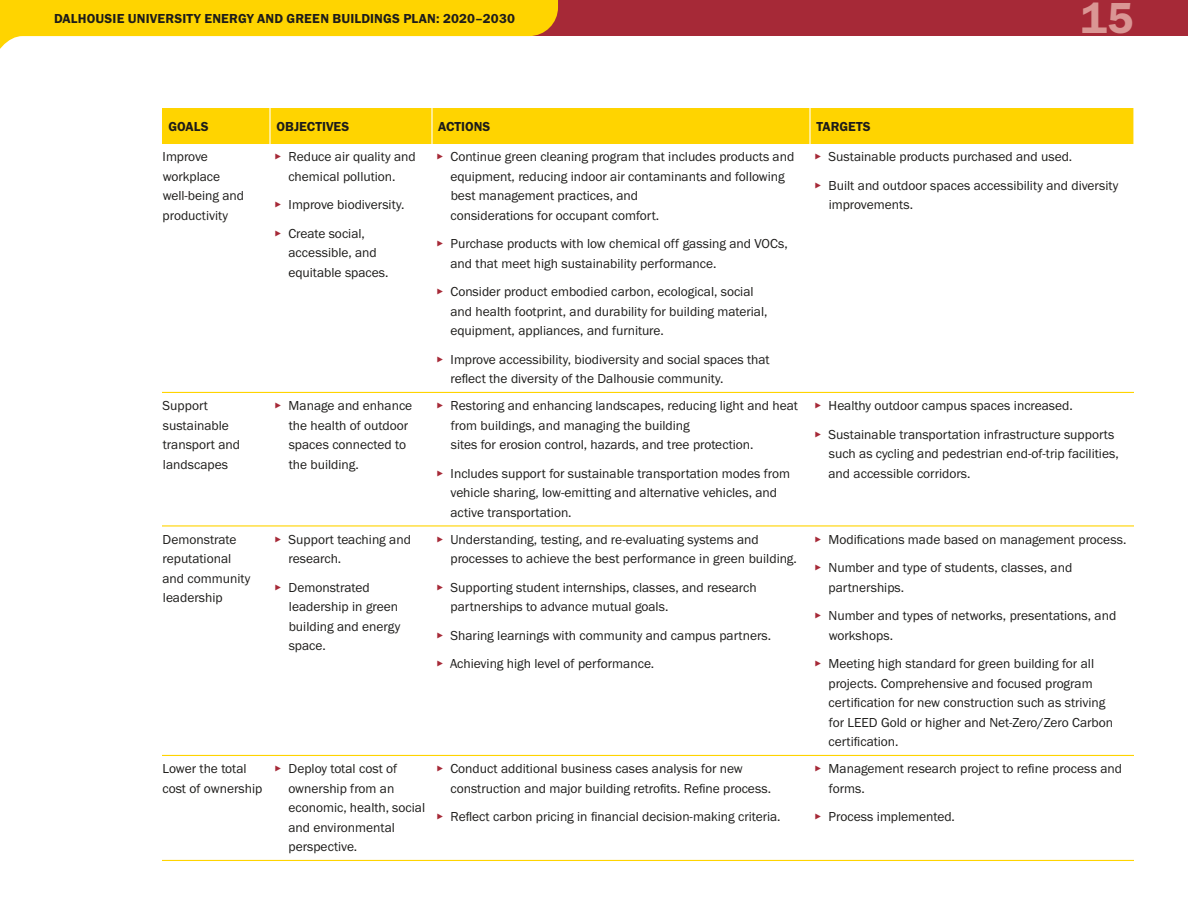
<style>
.page{position:relative;width:1188px;height:918px;background:#fff}
.page>*{position:absolute;margin:0;border:0;box-sizing:border-box;transform-origin:0 0}
.t1{font:45px "Franklin Gothic URW Dem";color:#da9694}
.t2{font:13.5px/19.5px "Franklin Gothic URW Boo";color:#1d1c1a}
.t3{font:13.5px "Franklin Gothic URW Dem";letter-spacing:.01em;color:#1d1c1a}
.s1{font-family:"Franklin Gothic URW Dem";color:#a62937}
</style>
<div class="page">
<div style="left:0;top:0;width:1188px;height:36px;background:#a62937"></div>
<svg style="left:0;top:0;width:558px;height:49px"></svg>
<div style="left:162px;top:108px;width:971px;height:36px;background:#ffd400"></div>
<hr style="left:269px;top:108px;width:2px;height:36px;background:#fff">
<hr style="left:431px;top:108px;width:2px;height:36px;background:#fff">
<hr style="left:809px;top:108px;width:2px;height:36px;background:#fff">
<hr style="left:162px;top:392px;width:108px;height:1px;background:#ffd400">
<hr style="left:270px;top:392px;width:162px;height:1px;background:#ffd400">
<hr style="left:432px;top:392px;width:378px;height:1px;background:#ffd400">
<hr style="left:810px;top:392px;width:324px;height:1px;background:#ffd400">
<hr style="left:162px;top:525px;width:108px;height:2px;background:#ffd400">
<hr style="left:270px;top:525px;width:162px;height:2px;background:#ffd400">
<hr style="left:432px;top:525px;width:378px;height:2px;background:#ffd400">
<hr style="left:810px;top:525px;width:324px;height:2px;background:#ffd400">
<hr style="left:162px;top:755px;width:108px;height:1px;background:#ffd400">
<hr style="left:270px;top:755px;width:162px;height:1px;background:#ffd400">
<hr style="left:432px;top:755px;width:378px;height:1px;background:#ffd400">
<hr style="left:810px;top:755px;width:324px;height:1px;background:#ffd400">
<hr style="left:162px;top:860px;width:108px;height:1px;background:#ffd400">
<hr style="left:270px;top:860px;width:162px;height:1px;background:#ffd400">
<hr style="left:432px;top:860px;width:378px;height:1px;background:#ffd400">
<hr style="left:810px;top:860px;width:324px;height:1px;background:#ffd400">
<p class="t3" style="left:54px;top:10px;width:463px">DALHOUSIE UNIVERSITY ENERGY AND GREEN BUILDINGS PLAN: 2020–2030</p>
<h1 class="t1" style="left:1080px;top:-10px;width:55px">15</h1>
<p class="t3" style="left:169px;top:118px;width:42px">GOALS</p>
<p class="t3" style="left:277px;top:118px;width:74px">OBJECTIVES</p>
<p class="t3" style="left:438px;top:118px;width:54px">ACTIONS</p>
<p class="t3" style="left:817px;top:118px;width:56px">TARGETS</p>
<p class="t2" style="left:163px;top:147px;width:83px">Improve workplace well-being and productivity</p>
<p class="t2" style="left:275px;top:147px;width:143px;text-align:center"><span class="s1">▸</span> Reduce air quality and chemical pollution.</p>
<p class="t2" style="left:815px;top:142px;width:305px;line-height:28.5px"><span class="s1">▸</span> Sustainable products purchased and used.<br><span class="s1">▸</span> Built and outdoor spaces accessibility and diversity</p>
<p class="t2" style="left:829px;top:195px;width:86px">improvements.</p>
<p class="t2" style="left:450px;top:147px;width:345px;text-indent:-14px"><span class="s1">▸</span> Continue green cleaning program that includes products and equipment, reducing indoor air contaminants and following best management practices, and<br>considerations for occupant comfort.</p>
<p class="t2" style="left:451px;top:234px;width:339px;text-indent:-14px"><span class="s1">▸</span> Purchase products with low chemical off gassing and VOCs, and that meet high sustainability performance.</p>
<p class="t2" style="left:450px;top:282px;width:319px;text-indent:-14px"><span class="s1">▸</span> Consider product embodied carbon, ecological, social and health footprint, and durability for building material, equipment, appliances, and furniture.</p>
<p class="t2" style="left:451px;top:349px;width:321px;text-indent:-14px"><span class="s1">▸</span> Improve accessibility, biodiversity and social spaces that reflect the diversity of the Dalhousie community.</p>
<p class="t2" style="left:275px;top:190px;width:131px;line-height:28.5px"><span class="s1">▸</span> Improve biodiversity. <span class="s1">▸</span> Create social,</p>
<p class="t2" style="left:288px;top:243px;width:102px">accessible, and equitable spaces.</p>
<p class="t2" style="left:163px;top:396px;width:79px">Support sustainable transport and landscapes</p>
<p class="t2" style="left:289px;top:396px;width:125px;text-indent:-14px"><span class="s1">▸</span> Manage and enhance the health of outdoor spaces connected to the building.</p>
<p class="t2" style="left:451px;top:396px;width:349px;text-indent:-14px"><span class="s1">▸</span> Restoring and enhancing landscapes, reducing light and heat from buildings, and managing the building<br>sites for erosion control, hazards, and tree protection.</p>
<p class="t2" style="left:451px;top:463px;width:341px;text-indent:-14px"><span class="s1">▸</span> Includes support for sustainable transportation modes from vehicle sharing, low-emitting and alternative vehicles, and active transportation.</p>
<p class="t2" style="left:163px;top:529px;width:90px">Demonstrate reputational and community leadership</p>
<p class="t2" style="left:289px;top:529px;width:124px;text-indent:-14px"><span class="s1">▸</span> Support teaching and research.</p>
<p class="t2" style="left:289px;top:577px;width:113px;text-indent:-14px"><span class="s1">▸</span> Demonstrated leadership in green building and energy space.</p>
<p class="t2" style="left:451px;top:529px;width:348px;text-indent:-14px"><span class="s1">▸</span> Understanding, testing, and re-evaluating systems and processes to achieve the best performance in green building.</p>
<p class="t2" style="left:451px;top:577px;width:308px;text-indent:-14px"><span class="s1">▸</span> Supporting student internships, classes, and research partnerships to advance mutual goals.</p>
<p class="t2" style="left:436px;top:621px;width:336px;line-height:28.5px"><span class="s1">▸</span> Sharing learnings with community and campus partners. <span class="s1">▸</span> Achieving high level of performance.</p>
<p class="t2" style="left:162px;top:759px;width:102px">Lower the total cost of ownership</p>
<p class="t2" style="left:288px;top:759px;width:138px;text-indent:-14px"><span class="s1">▸</span> Deploy total cost of ownership from an economic, health, social and environmental perspective.</p>
<p class="t2" style="left:450px;top:759px;width:322px;text-indent:-14px"><span class="s1">▸</span> Conduct additional business cases analysis for new construction and major building retrofits. Refine process.</p>
<p class="t2" style="left:436px;top:807px;width:346px"><span class="s1">▸</span> Reflect carbon pricing in financial decision-making criteria.</p>
<p class="t2" style="left:815px;top:391px;width:301px;line-height:28.5px"><span class="s1">▸</span> Healthy outdoor campus spaces increased.<br><span class="s1">▸</span> Sustainable transportation infrastructure supports</p>
<p class="t2" style="left:829px;top:444px;width:292px">such as cycling and pedestrian end-of-trip facilities, and accessible corridors.</p>
<p class="t2" style="left:814px;top:525px;width:314px;line-height:28.5px"><span class="s1">▸</span> Modifications made based on management process. <span class="s1">▸</span> Number and type of students, classes, and</p>
<p class="t2" style="left:814px;top:573px;width:303px;line-height:28.5px;text-indent:14px">partnerships.<br><span class="s1">▸</span> Number and types of networks, presentations, and</p>
<p class="t2" style="left:814px;top:621px;width:281px;line-height:28.5px;text-indent:14px">workshops.<br><span class="s1">▸</span> Meeting high standard for green building for all</p>
<p class="t2" style="left:828px;top:673px;width:286px">projects. Comprehensive and focused program certification for new construction such as striving for LEED Gold or higher and Net-Zero/Zero Carbon certification.</p>
<p class="t2" style="left:829px;top:759px;width:295px;text-indent:-14px"><span class="s1">▸</span> Management research project to refine process and forms.</p>
<p class="t2" style="left:814px;top:807px;width:142px"><span class="s1">▸</span> Process implemented.</p>
</div>
